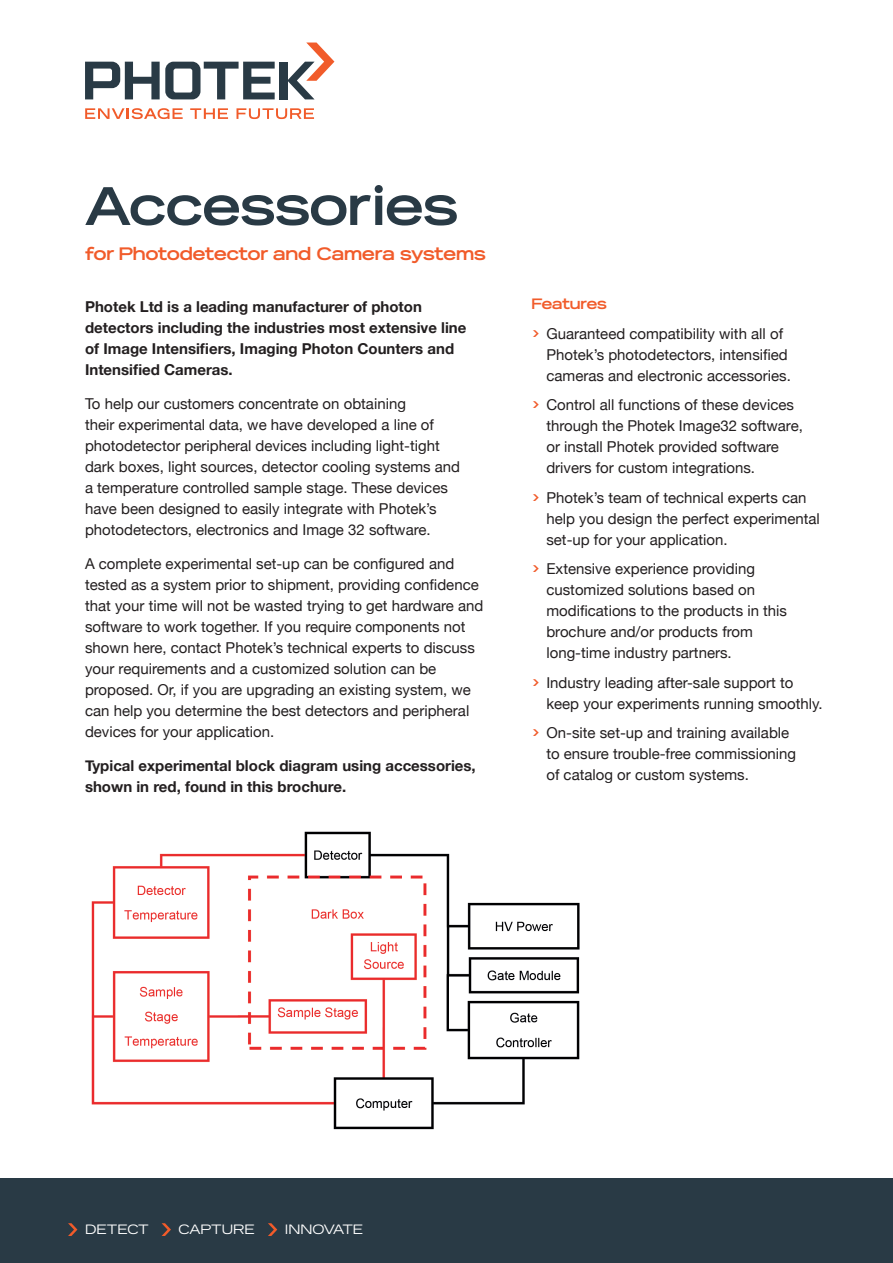
<style>
.page{position:relative;width:893px;height:1263px;background:#fff}
.page>*{position:absolute;margin:0;border:0;box-sizing:border-box;transform-origin:0 0}
.t1{font:700 54px "Reservation Wide";color:#293a45}
.t2{font:700 18px "Reservation Wide";color:#f15b2a}
.t3{font:15px/21px "Helvetica Neue";color:#231f20}
.t4{font:700 15px/21px "Helvetica Neue";color:#231f20}
.t5{font:700 15px "Reservation Wide";letter-spacing:-.02em;color:#f15b2a}
.t6{font:13.5px "Reservation Wide";color:#fff}
.s1{font-family:"Poppins";font-weight:500;color:#f15b2a}
</style>
<div class="page">
<div style="left:0;top:1178px;width:893px;height:85px;background:#293a45"></div>
<svg style="left:268px;top:1223px;width:9px;height:13px"></svg>
<svg style="left:162px;top:1223px;width:9px;height:13px"></svg>
<svg style="left:68px;top:1223px;width:9px;height:13px"></svg>
<img style="left:91px;top:831px;width:489px;height:299px">
<svg style="left:85px;top:62px;width:190px;height:37px"></svg>
<div style="left:279px;top:62px;width:8px;height:37px;background:#293a45"></div>
<svg style="left:287px;top:43px;width:47px;height:56px"></svg>
<svg style="left:85px;top:108px;width:98px;height:11px"></svg>
<svg style="left:190px;top:108px;width:38px;height:11px"></svg>
<svg style="left:237px;top:108px;width:77px;height:11px"></svg>
<h1 class="t1" style="left:85px;top:173px;width:374px">Accessories</h1>
<p class="t2" style="left:85px;top:242px;width:402px">for Photodetector and Camera systems</p>
<p class="t4" style="left:85px;top:297px;width:383px">Photek Ltd is a leading manufacturer of photon detectors including the industries most extensive line of Image Intensifiers, Imaging Photon Counters and Intensified Cameras.</p>
<p class="t3" style="left:85px;top:394px;width:377px">To help our customers concentrate on obtaining<br>their experimental data, we have developed a line of photodetector peripheral devices including light-tight dark boxes, light sources, detector cooling systems and a temperature controlled sample stage. These devices have been designed to easily integrate with Photek’s photodetectors, electronics and Image 32 software.</p>
<p class="t3" style="left:85px;top:554px;width:400px">A complete experimental set-up can be configured and tested as a system prior to shipment, providing confidence that your time will not be wasted trying to get hardware and software to work together. If you require components not shown here, contact Photek’s technical experts to discuss your requirements and a customized solution can be proposed. Or, if you are upgrading an existing system, we can help you determine the best detectors and peripheral devices for your application.</p>
<p class="t4" style="left:85px;top:755px;width:392px">Typical experimental block diagram using accessories, shown in red, found in this brochure.</p>
<p class="t5" style="left:531px;top:295px;width:77px">Features</p>
<p class="t3" style="left:546px;top:324px;width:246px;text-indent:-15px"><span class="s1">&gt;</span> Guaranteed compatibility with all of<br>Photek’s photodetectors, intensified cameras and electronic accessories.</p>
<p class="t3" style="left:546px;top:395px;width:258px;text-indent:-15px"><span class="s1">&gt;</span> Control all functions of these devices through the Photek Image32 software, or install Photek provided software drivers for custom integrations.</p>
<p class="t3" style="left:546px;top:488px;width:275px;text-indent:-15px"><span class="s1">&gt;</span> Photek’s team of technical experts can help you design the perfect experimental set-up for your application.</p>
<p class="t3" style="left:546px;top:559px;width:242px;text-indent:-15px"><span class="s1">&gt;</span> Extensive experience providing customized solutions based on modifications to the products in this brochure and/or products from long-time industry partners.</p>
<p class="t3" style="left:546px;top:673px;width:278px;text-indent:-15px"><span class="s1">&gt;</span> Industry leading after-sale support to keep your experiments running smoothly.</p>
<p class="t3" style="left:546px;top:723px;width:251px;text-indent:-15px"><span class="s1">&gt;</span> On-site set-up and training available to ensure trouble-free commissioning of catalog or custom systems.</p>
<p class="t6" style="left:85px;top:1222px;width:65px">DETECT</p>
<p class="t6" style="left:179px;top:1222px;width:78px">CAPTURE</p>
<p class="t6" style="left:285px;top:1222px;width:80px">INNOVATE</p>
</div>
